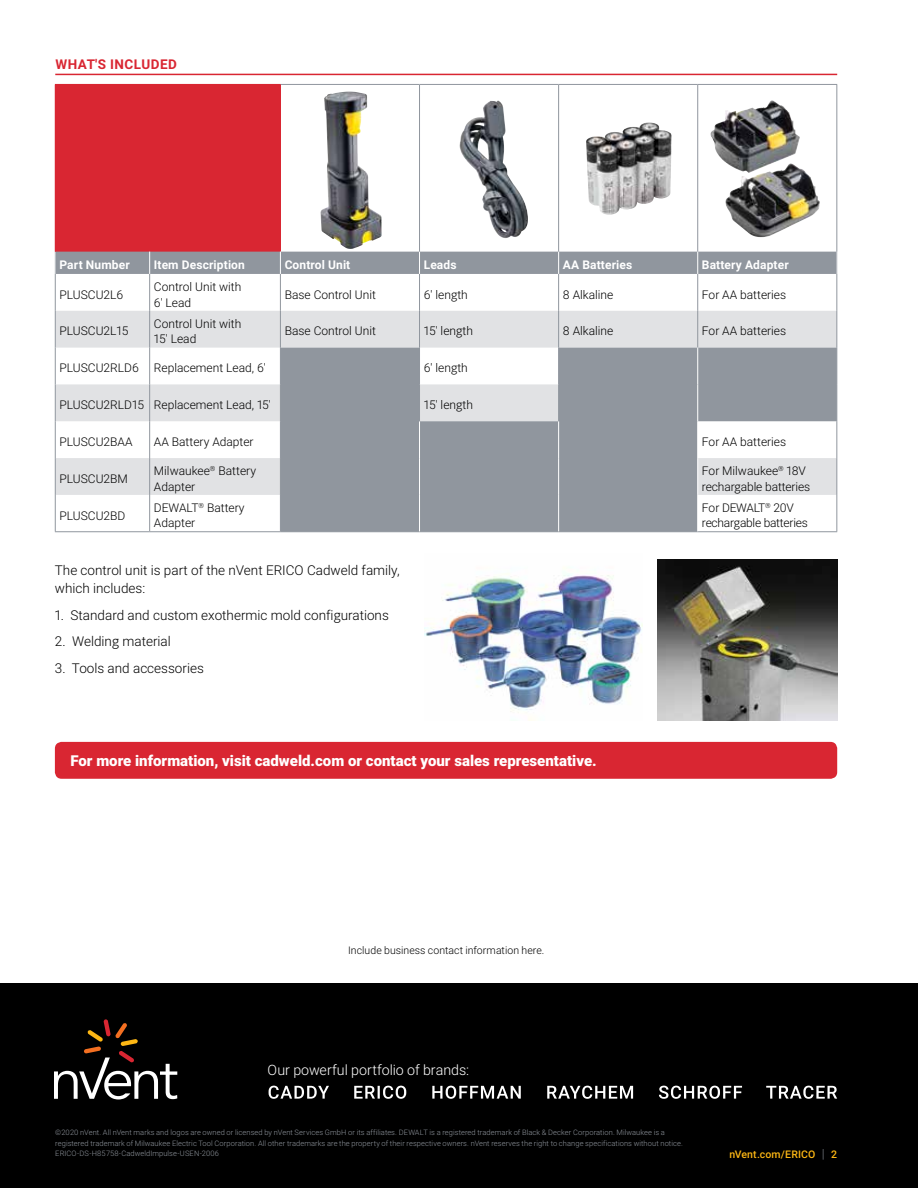
<style>
.page{position:relative;width:918px;height:1188px;background:#fff}
.page>*{position:absolute;margin:0;border:0;box-sizing:border-box;transform-origin:0 0}
.t1{font:900 15px "Roboto";color:#fff}
.t2{font:300 14.25px "Roboto";color:#fff}
.t3{font:300 13.5px/18px "Roboto";color:#000}
.t4{font:700 13.5px "Roboto";letter-spacing:.035em;color:#d92632}
.t5{font:300 12px/15.8px "Roboto";color:#000}
.t6{font:700 12px "Roboto";letter-spacing:.01em;color:#fff}
.t7{font:300 12px/15.8px "Roboto";letter-spacing:-.02em;color:#000}
.t8{font:300 10.5px "Roboto";letter-spacing:.005em;color:#000}
.t9{font:500 10.5px "Roboto";letter-spacing:.015em;color:#fdb714}
.t10{font:300 7.5px/10.5px "Roboto";letter-spacing:.01em;color:#90969e}
.s1{font-weight:300;font-size:12.6px;color:#90969e}
</style>
<div class="page">
<div style="left:0;top:984px;width:918px;height:204px;background:#000"></div>
<svg style="left:269px;top:1086px;width:568px;height:13px"></svg>
<svg style="left:54px;top:1019px;width:123px;height:80px"></svg>
<hr style="left:55px;top:74px;width:782px;height:1px;background:#d92632">
<div style="left:55px;top:84px;width:225px;height:168px;background:#d92632"></div>
<svg style="left:56px;top:311px;width:780px;height:184px;fill:#e1e2e4"></svg>
<svg style="left:281px;top:348px;width:555px;height:183px;background:#a8adb3"></svg>
<div style="left:55px;top:252px;width:782px;height:22px;background:#90969e"></div>
<hr style="left:55px;top:274px;width:1px;height:37px;background:#90969e">
<hr style="left:149px;top:274px;width:1px;height:37px;background:#90969e">
<hr style="left:280px;top:274px;width:1px;height:37px;background:#90969e">
<hr style="left:419px;top:274px;width:1px;height:37px;background:#90969e">
<hr style="left:558px;top:274px;width:1px;height:37px;background:#90969e">
<hr style="left:697px;top:274px;width:1px;height:37px;background:#90969e">
<hr style="left:836px;top:274px;width:1px;height:37px;background:#90969e">
<hr style="left:55px;top:311px;width:1px;height:37px;background:#90969e">
<hr style="left:149px;top:311px;width:1px;height:37px;background:#90969e">
<hr style="left:280px;top:311px;width:1px;height:37px;background:#90969e">
<hr style="left:419px;top:311px;width:1px;height:37px;background:#90969e">
<hr style="left:558px;top:311px;width:1px;height:37px;background:#90969e">
<hr style="left:697px;top:311px;width:1px;height:37px;background:#90969e">
<hr style="left:836px;top:311px;width:1px;height:37px;background:#90969e">
<hr style="left:55px;top:348px;width:1px;height:36px;background:#90969e">
<hr style="left:149px;top:348px;width:1px;height:36px;background:#90969e">
<hr style="left:836px;top:348px;width:1px;height:36px;background:#90969e">
<hr style="left:55px;top:384px;width:1px;height:37px;background:#90969e">
<hr style="left:149px;top:384px;width:1px;height:37px;background:#90969e">
<hr style="left:836px;top:384px;width:1px;height:37px;background:#90969e">
<hr style="left:55px;top:421px;width:1px;height:37px;background:#90969e">
<hr style="left:149px;top:421px;width:1px;height:37px;background:#90969e">
<hr style="left:280px;top:421px;width:1px;height:37px;background:#90969e">
<hr style="left:836px;top:421px;width:1px;height:37px;background:#90969e">
<hr style="left:55px;top:458px;width:1px;height:37px;background:#90969e">
<hr style="left:149px;top:458px;width:1px;height:37px;background:#90969e">
<hr style="left:280px;top:458px;width:1px;height:37px;background:#90969e">
<hr style="left:836px;top:458px;width:1px;height:37px;background:#90969e">
<hr style="left:55px;top:495px;width:1px;height:36px;background:#90969e">
<hr style="left:149px;top:495px;width:1px;height:36px;background:#90969e">
<hr style="left:280px;top:495px;width:1px;height:36px;background:#90969e">
<hr style="left:836px;top:495px;width:1px;height:36px;background:#90969e">
<hr style="left:55px;top:531px;width:95px;height:1px;background:#90969e">
<hr style="left:150px;top:531px;width:130px;height:1px;background:#90969e">
<hr style="left:280px;top:531px;width:140px;height:1px;background:#90969e">
<hr style="left:420px;top:531px;width:139px;height:1px;background:#90969e">
<hr style="left:559px;top:531px;width:139px;height:1px;background:#90969e">
<hr style="left:698px;top:531px;width:139px;height:1px;background:#90969e">
<hr style="left:419px;top:421px;width:1px;height:37px;background:#fff">
<hr style="left:419px;top:458px;width:1px;height:37px;background:#fff">
<hr style="left:419px;top:495px;width:1px;height:36px;background:#fff">
<hr style="left:697px;top:348px;width:1px;height:36px;background:#fff">
<hr style="left:697px;top:384px;width:1px;height:37px;background:#fff">
<hr style="left:558px;top:421px;width:1px;height:37px;background:#fff">
<hr style="left:697px;top:421px;width:1px;height:37px;background:#fff">
<hr style="left:558px;top:458px;width:1px;height:37px;background:#fff">
<hr style="left:697px;top:458px;width:1px;height:37px;background:#fff">
<hr style="left:558px;top:495px;width:1px;height:36px;background:#fff">
<hr style="left:697px;top:495px;width:1px;height:36px;background:#fff">
<hr style="left:558px;top:348px;width:1px;height:36px;background:#90969e">
<hr style="left:558px;top:384px;width:1px;height:37px;background:#90969e">
<hr style="left:280px;top:348px;width:1px;height:36px;background:#90969e">
<hr style="left:419px;top:348px;width:1px;height:36px;background:#90969e">
<hr style="left:280px;top:384px;width:1px;height:37px;background:#90969e">
<hr style="left:419px;top:384px;width:1px;height:37px;background:#90969e">
<hr style="left:280px;top:84px;width:140px;height:1px;background:#90969e">
<hr style="left:420px;top:84px;width:139px;height:1px;background:#90969e">
<hr style="left:419px;top:85px;width:1px;height:167px;background:#90969e">
<hr style="left:559px;top:84px;width:139px;height:1px;background:#90969e">
<hr style="left:558px;top:85px;width:1px;height:167px;background:#90969e">
<hr style="left:698px;top:84px;width:139px;height:1px;background:#90969e">
<hr style="left:697px;top:85px;width:1px;height:167px;background:#90969e">
<hr style="left:836px;top:85px;width:1px;height:167px;background:#90969e">
<img style="left:321px;top:92px;width:61px;height:157px">
<img style="left:460px;top:100px;width:68px;height:138px">
<img style="left:586px;top:123px;width:86px;height:92px">
<img style="left:710px;top:100px;width:104px;height:137px">
<div style="left:55px;top:742px;width:782px;height:37px;background:#d92632;border-radius:7px"></div>
<img style="left:425px;top:573px;width:218px;height:147px">
<img style="left:658px;top:559px;width:179px;height:161px">
<p class="t4" style="left:56px;top:55px;width:123px">WHAT'S INCLUDED</p>
<p class="t6" style="left:60px;top:256px;width:72px">Part Number</p>
<p class="t6" style="left:154px;top:256px;width:93px">Item Description</p>
<p class="t6" style="left:285px;top:256px;width:67px">Control Unit</p>
<p class="t6" style="left:424px;top:256px;width:34px">Leads</p>
<p class="t6" style="left:563px;top:256px;width:71px">AA Batteries</p>
<p class="t6" style="left:702px;top:256px;width:88px">Battery Adapter</p>
<p class="t5" style="left:60px;top:286px;width:65px">PLUSCU2L6</p>
<p class="t5" style="left:154px;top:278px;width:89px">Control Unit with<br>6' Lead</p>
<p class="t5" style="left:285px;top:286px;width:93px">Base Control Unit</p>
<p class="t5" style="left:424px;top:286px;width:46px">6' length</p>
<p class="t5" style="left:563px;top:286px;width:52px">8 Alkaline</p>
<p class="t5" style="left:702px;top:286px;width:86px">For AA batteries</p>
<p class="t5" style="left:60px;top:323px;width:70px">PLUSCU2L15</p>
<p class="t5" style="left:154px;top:315px;width:89px">Control Unit with<br>15' Lead</p>
<p class="t5" style="left:285px;top:323px;width:93px">Base Control Unit</p>
<p class="t5" style="left:424px;top:323px;width:51px">15' length</p>
<p class="t5" style="left:563px;top:323px;width:52px">8 Alkaline</p>
<p class="t5" style="left:702px;top:323px;width:86px">For AA batteries</p>
<p class="t5" style="left:60px;top:360px;width:81px">PLUSCU2RLD6</p>
<p class="t5" style="left:154px;top:360px;width:113px">Replacement Lead, 6'</p>
<p class="t5" style="left:424px;top:360px;width:46px">6' length</p>
<p class="t5" style="left:60px;top:397px;width:213px">PLUSCU2RLD15 Replacement Lead, 15'</p>
<p class="t5" style="left:424px;top:397px;width:51px">15' length</p>
<p class="t5" style="left:60px;top:433px;width:75px">PLUSCU2BAA</p>
<p class="t5" style="left:154px;top:433px;width:101px">AA Battery Adapter</p>
<p class="t5" style="left:702px;top:433px;width:86px">For AA batteries</p>
<p class="t5" style="left:60px;top:470px;width:70px">PLUSCU2BM</p>
<p class="t5" style="left:154px;top:462px;width:104px">Milwaukee<sup>®</sup> Battery<br>Adapter</p>
<p class="t5" style="left:702px;top:462px;width:110px">For Milwaukee<sup>®</sup> 18V rechargable batteries</p>
<p class="t5" style="left:60px;top:507px;width:67px">PLUSCU2BD</p>
<p class="t5" style="left:154px;top:499px;width:92px">DEWALT<sup>®</sup> Battery<br>Adapter</p>
<p class="t7" style="left:702px;top:499px;width:107px">For DEWALT<sup>®</sup> 20V rechargable batteries</p>
<p class="t3" style="left:55px;top:561px;width:346px">The control unit is part of the nVent ERICO Cadweld family, which includes:</p>
<p class="t3" style="left:55px;top:605px;width:335px">1. Standard and custom exothermic mold configurations</p>
<p class="t3" style="left:55px;top:632px;width:117px">2. Welding material</p>
<p class="t3" style="left:55px;top:658px;width:151px">3. Tools and accessories</p>
<p class="t1" style="left:70px;top:750px;width:528px">For more information, visit cadweld.com or contact your sales representative.</p>
<p class="t8" style="left:348px;top:942px;width:198px">Include business contact information here.</p>
<p class="t2" style="left:268px;top:1060px;width:203px">Our powerful portfolio of brands:</p>
<p class="t10" style="left:55px;top:1127px;width:629px">©2020 nVent. All nVent marks and logos are owned or licensed by nVent Services GmbH or its affiliates. DEWALT is a registered trademark of Black &amp; Decker Corporation. Milwaukee is a registered trademark of Milwaukee Electric Tool Corporation. All other trademarks are the property of their respective owners. nVent reserves the right to change specifications without notice.<br>ERICO-DS-H85758-CadweldImpulse-USEN-2006</p>
<p class="t9" style="left:729px;top:1147px;width:109px">nVent.com/ERICO <span class="s1">|</span> 2</p>
</div>
